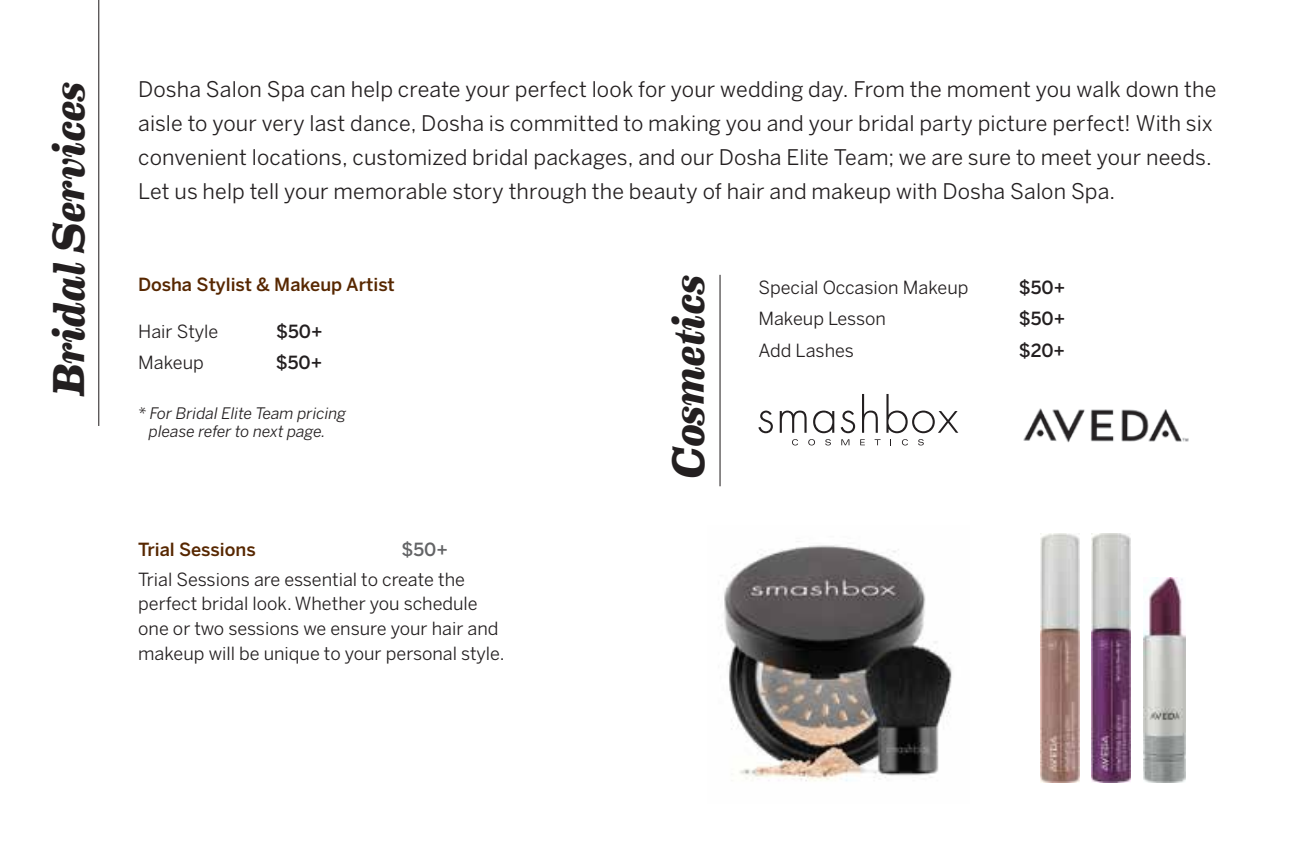
<style>
.page{position:relative;width:1296px;height:851px;background:#fff}
.page>*{position:absolute;margin:0;border:0;box-sizing:border-box;transform-origin:0 0}
.t1{font:italic 700 45px "Eames Century Modern";letter-spacing:-.01em;color:#231f20}
.t2{font:21.38px/33.8px "Benton Sans";letter-spacing:.005em;color:#231f20}
.t3{font:18px/24.8px "Benton Sans";color:#231f20}
.t4{font:500 18px "Benton Sans";color:#572700}
.t5{font:500 18px "Benton Sans";color:#231f20}
.t6{font:500 18px "Benton Sans";color:#636466}
.t7{font:italic 15.75px/18px "Benton Sans";color:#231f20}
</style>
<div class="page">
<svg style="left:758px;top:410px;width:15px;height:23px"></svg>
<svg style="left:780px;top:410px;width:27px;height:23px"></svg>
<svg style="left:813px;top:410px;width:21px;height:23px"></svg>
<svg style="left:841px;top:410px;width:14px;height:23px"></svg>
<svg style="left:862px;top:394px;width:16px;height:39px"></svg>
<svg style="left:886px;top:394px;width:72px;height:39px"></svg>
<svg style="left:792px;top:439px;width:6px;height:6px"></svg>
<svg style="left:808px;top:439px;width:7px;height:6px"></svg>
<svg style="left:825px;top:439px;width:6px;height:6px"></svg>
<svg style="left:841px;top:439px;width:8px;height:6px"></svg>
<svg style="left:860px;top:439px;width:5px;height:6px"></svg>
<svg style="left:902px;top:439px;width:6px;height:6px"></svg>
<svg style="left:918px;top:439px;width:6px;height:6px"></svg>
<img style="left:1023px;top:408px;width:166px;height:35px">
<hr style="left:720px;top:275px;width:1px;height:211px;background:#231f20">
<img style="left:724px;top:545px;width:228px;height:237px">
<img style="left:1040px;top:533px;width:39px;height:249px">
<img style="left:1144px;top:578px;width:42px;height:204px">
<img style="left:1092px;top:533px;width:39px;height:249px">
<hr style="left:98px;top:0;width:1px;height:426px;background:#231f20">
<h1 class="t1" style="left:34px;top:396px;width:316px;rotate:-90deg">Bridal Services</h1>
<p class="t2" style="left:138px;top:72px;width:1080px">Dosha Salon Spa can help create your perfect look for your wedding day. From the moment you walk down the aisle to your very last dance, Dosha is committed to making you and your bridal party picture perfect! With six convenient locations, customized bridal packages, and our Dosha Elite Team; we are sure to meet your needs.<br>Let us help tell your memorable story through the beauty of hair and makeup with Dosha Salon Spa.</p>
<p class="t4" style="left:138px;top:273px;width:258px">Dosha Stylist &amp; Makeup Artist</p>
<p class="t3" style="left:138px;top:319px;width:82px">Hair Style</p>
<p class="t5" style="left:276px;top:320px;width:48px">$50+</p>
<p class="t3" style="left:138px;top:350px;width:67px">Makeup</p>
<p class="t5" style="left:276px;top:352px;width:48px">$50+</p>
<p class="t7" style="left:149px;top:404px;width:199px;text-indent:-11px">* For Bridal Elite Team pricing please refer to next page.</p>
<p class="t4" style="left:138px;top:539px;width:119px">Trial Sessions</p>
<p class="t6" style="left:401px;top:539px;width:48px">$50+</p>
<p class="t3" style="left:138px;top:566px;width:368px">Trial Sessions are essential to create the perfect bridal look. Whether you schedule one or two sessions we ensure your hair and makeup will be unique to your personal style.</p>
<h1 class="t1" style="left:654px;top:478px;width:206px;rotate:-90deg">Cosmetics</h1>
<p class="t3" style="left:758px;top:274px;width:212px">Special Occasion Makeup</p>
<p class="t5" style="left:1019px;top:276px;width:48px">$50+</p>
<p class="t3" style="left:758px;top:306px;width:129px">Makeup Lesson</p>
<p class="t5" style="left:1019px;top:308px;width:48px">$50+</p>
<p class="t3" style="left:758px;top:337px;width:97px">Add Lashes</p>
<p class="t5" style="left:1019px;top:339px;width:48px">$20+</p>
</div>
